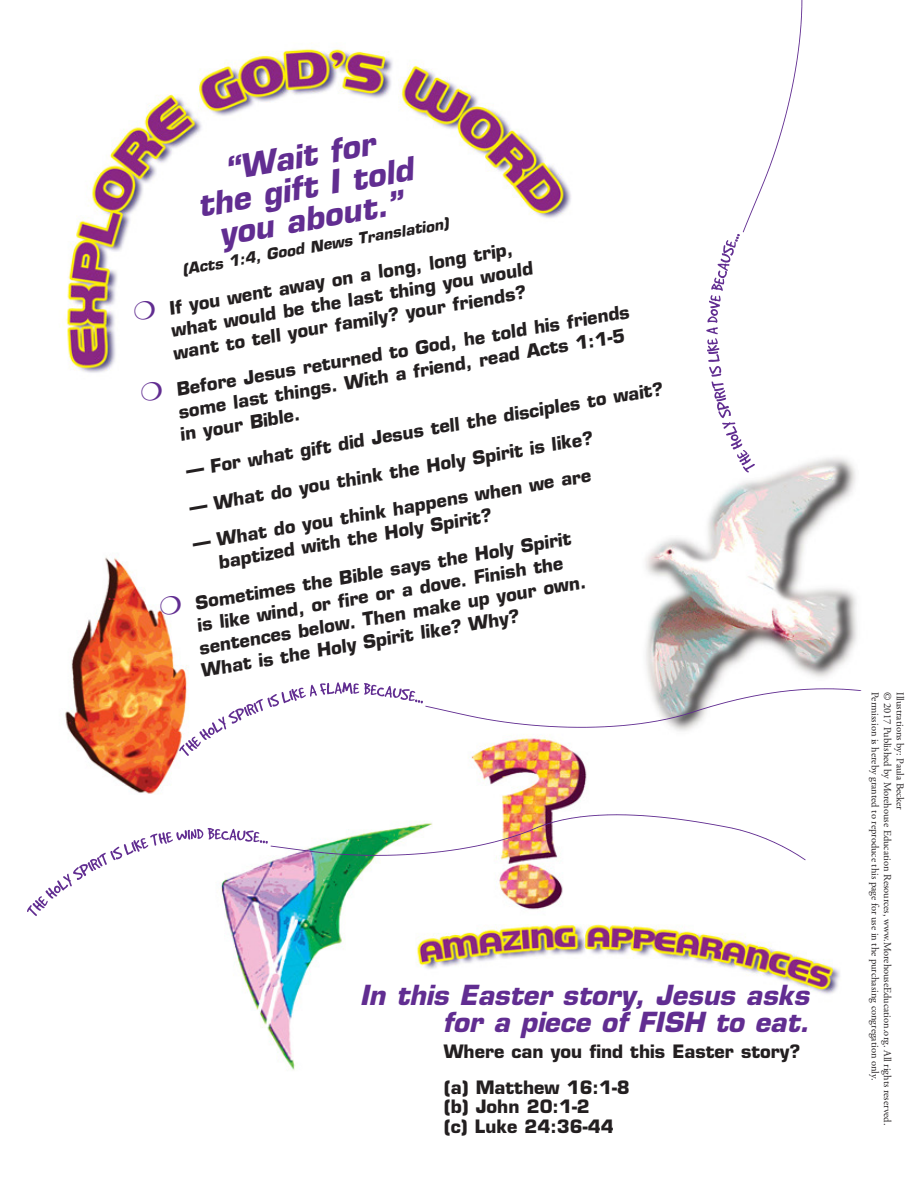
<style>
.page{position:relative;width:918px;height:1188px;background:#fff}
.page>*{position:absolute;margin:0;border:0;box-sizing:border-box;transform-origin:0 0}
.t1{font:italic 700 31.5px/31.5px "Eurostile LT Std";color:#612d91;text-align:center}
.t2{font:italic 700 27px/27px "Eurostile LT Std";color:#612d91;text-align:right}
.t3{font:700 18px/22.5px "Eurostile LT Std";color:#231f20}
.t4{font:italic 700 15px "Eurostile LT Std";color:#231f20}
.t5{font:10.5px "Adobe Garamond Pro";color:#231f20}
.s1{color:#612d91}
</style>
<div class="page">
<img style="left:65px;top:0;width:797px;height:1070px">
<svg style="left:27px;top:814px;width:779px;height:102px"></svg>
<svg style="left:179px;top:682px;width:682px;height:74px"></svg>
<svg style="left:706px;top:0;width:96px;height:473px"></svg>
<h1 class="t1" style="left:190px;top:160px;width:219px;rotate:-10deg">“Wait for<br>the gift I told you about.”</h1>
<p class="t4" style="left:181px;top:261px;width:272px;rotate:-10deg">(Acts 1:4, Good News Translation)</p>
<p class="t3" style="left:163px;top:298px;width:370px;text-indent:-32px;rotate:-10deg"><span class="s1">❍</span> If you went away on a long, long trip, what would be the last thing you would want to tell your family? your friends?</p>
<p class="t3" style="left:171px;top:380px;width:465px;text-indent:-32px;rotate:-10deg"><span class="s1">❍</span> Before Jesus returned to God, he told his friends some last things. With a friend, read Acts 1:1-5 in your Bible.</p>
<p class="t3" style="left:184px;top:460px;width:485px;rotate:-10deg">— For what gift did Jesus tell the disciples to wait?</p>
<p class="t3" style="left:187px;top:497px;width:411px;rotate:-10deg">— What do you think the Holy Spirit is like?</p>
<p class="t3" style="left:213px;top:529px;width:383px;text-indent:-23px;rotate:-10deg">— What do you think happens when we are baptized with the Holy Spirit?</p>
<p class="t3" style="left:187px;top:594px;width:396px;text-indent:-30px;rotate:-10deg"><span class="s1">❍</span> Sometimes the Bible says the Holy Spirit is like wind, or fire or a dove. Finish the sentences below. Then make up your own.<br>What is the Holy Spirit like? Why?</p>
<h2 class="t2" style="left:360px;top:982px;width:451px">In this Easter story, Jesus asks for a piece of FISH to eat.</h2>
<p class="t3" style="left:444px;top:1034px;width:358px;line-height:35.7px">Where can you find this Easter story? (a) Matthew 16:1-8</p>
<p class="t3" style="left:444px;top:1097px;width:171px;line-height:19.5px">(b) John 20:1-2 (c) Luke 24:36-44</p>
<p class="t5" style="left:881px;top:692px;width:390px;rotate:90deg">Permission is hereby granted to reproduce this page for use in the purchasing congregation only.</p>
<p class="t5" style="left:894px;top:692px;width:434px;rotate:90deg">© 2017 Published by Morehouse Education Resources, www.MorehouseEducation.org. All rights reserved.</p>
<p class="t5" style="left:907px;top:692px;width:119px;rotate:90deg">Illustrations by: Paula Becker</p>
</div>
